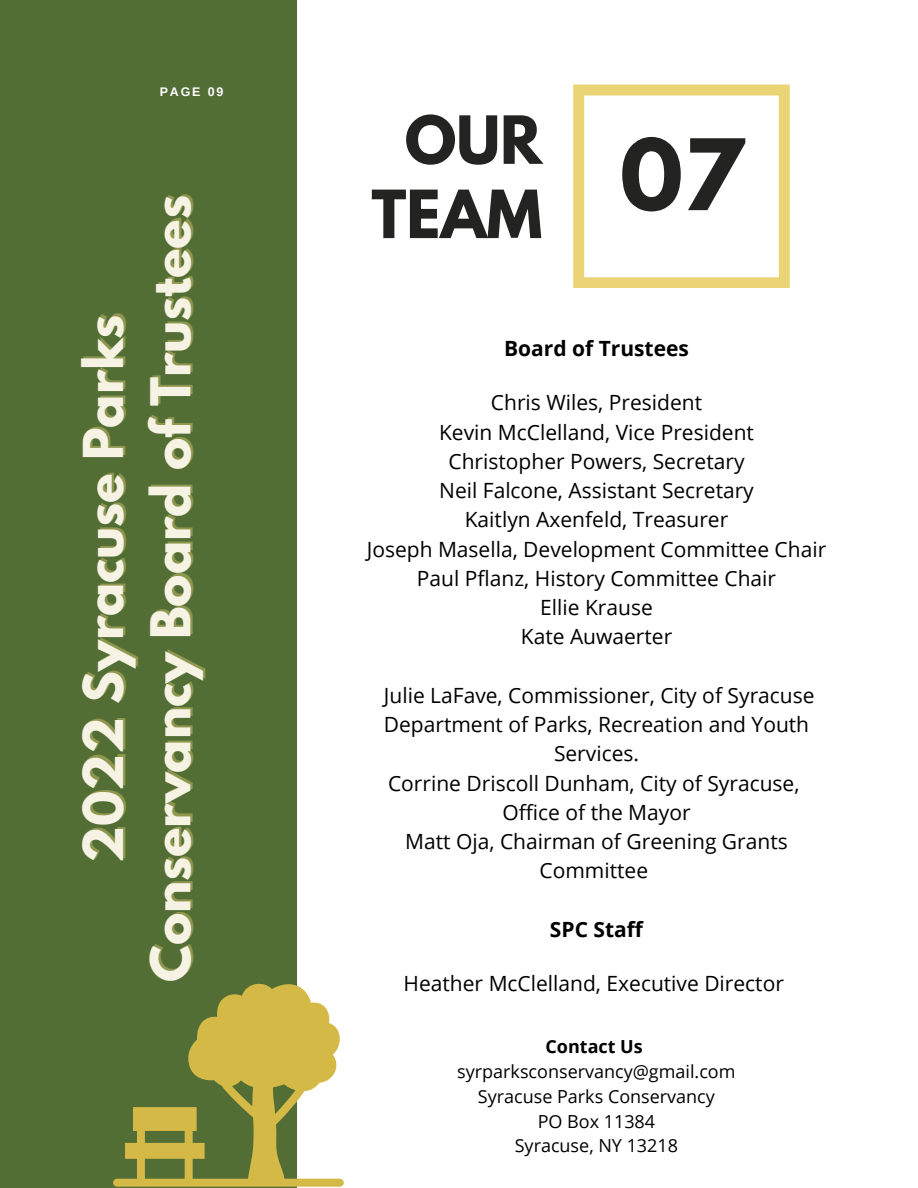
<style>
.page{position:relative;width:918px;height:1188px;background:#fff}
.page>*{position:absolute;margin:0;border:0;box-sizing:border-box;transform-origin:0 0}
.t1{font:700 87.15px "League Spartan";color:#232321}
.t2{font:700 58.8px/74.2px "League Spartan";color:#232321;text-align:center}
.t3{font:700 48.75px "League Spartan";color:#f6f3e4}
.t4{font:21px/29.2px "Open Sans";color:#000;text-align:center}
.t5{font:700 21px "Open Sans";color:#000}
.t6{font:18px/24.8px "Open Sans";color:#000;text-align:center}
.t7{font:700 12.45px "Arimo";letter-spacing:.15em;color:#fff}
.s1{font-weight:700}
</style>
<div class="page">
<svg style="left:573px;top:85px;width:217px;height:203px"></svg>
<div style="left:0;top:0;width:297px;height:1188px;background:#526e35"></div>
<svg style="left:113px;top:983px;width:231px;height:204px"></svg>
<h3 class="t7" style="left:160px;top:85px;width:65px">PAGE 09</h3>
<h4 class="t3" style="left:79px;top:863px;width:550px;rotate:-90deg">2022 Syracuse Parks</h4>
<p class="t3" style="left:147px;top:982px;width:788px;rotate:-90deg">Conservancy Board of Trustees</p>
<h4 class="t2" style="left:371px;top:111px;width:172px">OUR<br>TEAM</h4>
<h4 class="t1" style="left:620px;top:132px;width:125px">07</h4>
<p class="t5" style="left:504px;top:334px;width:186px">Board of Trustees</p>
<h2 class="t4" style="left:367px;top:388px;width:461px">Chris Wiles, President<br>Kevin McClelland, Vice President<br>Christopher Powers, Secretary<br>Neil Falcone, Assistant Secretary<br>Kaitlyn Axenfeld, Treasurer<br>Joseph Masella, Development Committee Chair<br>Paul Pflanz, History Committee Chair<br>Ellie Krause<br>Kate Auwaerter</h2>
<p class="t4" style="left:384px;top:680px;width:432px">Julie LaFave, Commissioner, City of Syracuse<br>Department of Parks, Recreation and Youth<br>Services.<br>Corrine Driscoll Dunham, City of Syracuse,<br>Office of the Mayor<br>Matt Oja, Chairman of Greening Grants<br>Committee</p>
<h1 class="t5" style="left:550px;top:915px;width:95px">SPC Staff</h1>
<h3 class="t4" style="left:404px;top:968px;width:382px">Heather McClelland, Executive Director</h3>
<h5 class="t6" style="left:457px;top:1034px;width:280px"><span class="s1">Contact Us </span>syrparksconservancy@gmail.com<br>Syracuse Parks Conservancy<br>PO Box 11384<br>Syracuse, NY 13218</h5>
</div>
